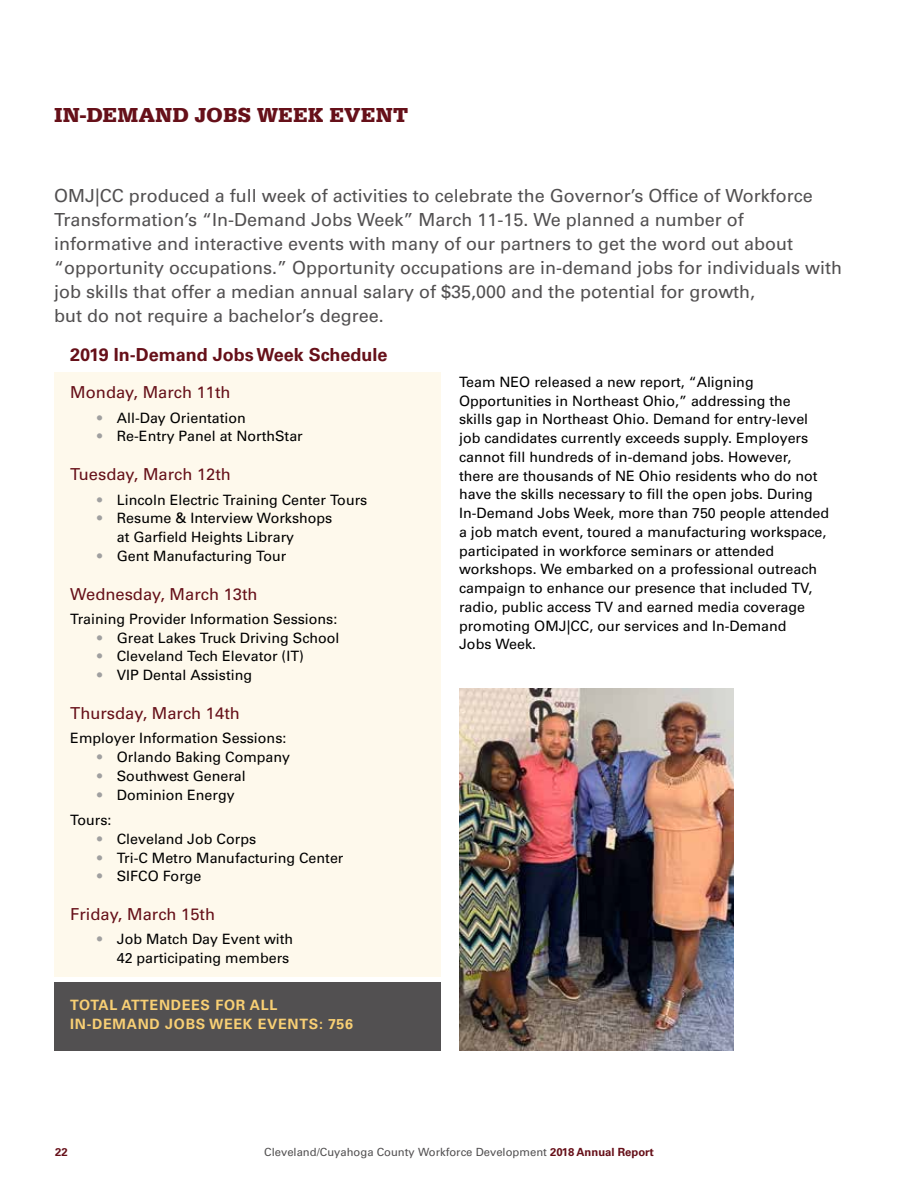
<style>
.page{position:relative;width:918px;height:1188px;background:#fff}
.page>*{position:absolute;margin:0;border:0;box-sizing:border-box;transform-origin:0 0}
.t1{font:700 21px "Serifa";letter-spacing:.01em;color:#661019}
.t2{font:18px/24px "Univers";color:#525051}
.t3{font:700 18px "Univers";color:#661019}
.t4{font:16.5px "Univers";color:#661019}
.t5{font:14.25px/18.8px "Univers";color:#000}
.t6{font:700 14.25px/18.8px "Univers";letter-spacing:.05em;color:#f8cf74}
.t7{font:11.25px "Univers";color:#525051}
.t8{font:700 11.25px "Univers";color:#661019}
.s1{color:#a0a0a0}
.s2{font-weight:700;color:#661019}
</style>
<div class="page">
<div style="left:54px;top:372px;width:387px;height:604px;background:#fef9ec"></div>
<div style="left:54px;top:983px;width:387px;height:68px;background:#525051"></div>
<img style="left:459px;top:688px;width:275px;height:363px">
<h1 class="t1" style="left:54px;top:102px;width:356px">IN-DEMAND JOBS WEEK EVENT</h1>
<p class="t2" style="left:54px;top:184px;width:790px">OMJ|CC produced a full week of activities to celebrate the Governor’s Office of Workforce Transformation’s “In-Demand Jobs Week” March 11-15. We planned a number of informative and interactive events with many of our partners to get the word out about “opportunity occupations.” Opportunity occupations are in-demand jobs for individuals with job skills that offer a median annual salary of $35,000 and the potential for growth,<br>but do not require a bachelor’s degree.</p>
<p class="t3" style="left:70px;top:344px;width:319px">2019 In-Demand Jobs Week Schedule</p>
<p class="t4" style="left:70px;top:383px;width:162px">Monday, March 11th</p>
<p class="t5" style="left:97px;top:408px;width:150px"><span class="s1">•</span> All-Day Orientation</p>
<p class="t5" style="left:97px;top:427px;width:207px"><span class="s1">•</span> Re-Entry Panel at NorthStar</p>
<p class="t4" style="left:70px;top:465px;width:162px">Tuesday, March 12th</p>
<p class="t5" style="left:97px;top:490px;width:272px"><span class="s1">•</span> Lincoln Electric Training Center Tours</p>
<p class="t5" style="left:117px;top:509px;width:217px;text-indent:-19px"><span class="s1">•</span> Resume &amp; Interview Workshops at Garfield Heights Library</p>
<p class="t5" style="left:97px;top:546px;width:191px"><span class="s1">•</span> Gent Manufacturing Tour</p>
<p class="t4" style="left:70px;top:584px;width:189px">Wednesday, March 13th</p>
<p class="t5" style="left:70px;top:610px;width:269px">Training Provider Information Sessions:</p>
<p class="t5" style="left:97px;top:628px;width:244px"><span class="s1">•</span> Great Lakes Truck Driving School</p>
<p class="t5" style="left:97px;top:647px;width:208px"><span class="s1">•</span> Cleveland Tech Elevator (IT)</p>
<p class="t5" style="left:97px;top:666px;width:156px"><span class="s1">•</span> VIP Dental Assisting</p>
<p class="t4" style="left:70px;top:704px;width:171px">Thursday, March 14th</p>
<p class="t5" style="left:70px;top:729px;width:218px">Employer Information Sessions:</p>
<p class="t5" style="left:97px;top:748px;width:194px"><span class="s1">•</span> Orlando Baking Company</p>
<p class="t5" style="left:97px;top:766px;width:150px"><span class="s1">•</span> Southwest General</p>
<p class="t5" style="left:70px;top:782px;width:166px;line-height:25.5px;text-indent:27px"><span class="s1">•</span> Dominion Energy<br>Tours:</p>
<p class="t5" style="left:97px;top:829px;width:160px"><span class="s1">•</span> Cleveland Job Corps</p>
<p class="t5" style="left:97px;top:848px;width:248px"><span class="s1">•</span> Tri-C Metro Manufacturing Center</p>
<p class="t5" style="left:97px;top:867px;width:106px"><span class="s1">•</span> SIFCO Forge</p>
<p class="t4" style="left:70px;top:905px;width:146px">Friday, March 15th</p>
<p class="t5" style="left:97px;top:930px;width:198px;text-align:right"><span class="s1">•</span> Job Match Day Event with<br>42 participating members</p>
<p class="t6" style="left:70px;top:996px;width:284px">TOTAL ATTENDEES FOR ALL<br>IN-DEMAND JOBS WEEK EVENTS: 756</p>
<p class="t5" style="left:459px;top:373px;width:372px">Team NEO released a new report, “Aligning Opportunities in Northeast Ohio,” addressing the<br>skills gap in Northeast Ohio. Demand for entry-level job candidates currently exceeds supply. Employers cannot fill hundreds of in-demand jobs. However, there are thousands of NE Ohio residents who do not have the skills necessary to fill the open jobs. During In-Demand Jobs Week, more than 750 people attended a job match event, toured a manufacturing workspace, participated in workforce seminars or attended workshops. We embarked on a professional outreach campaign to enhance our presence that included TV, radio, public access TV and earned media coverage promoting OMJ|CC, our services and In-Demand<br>Jobs Week.</p>
<p class="t8" style="left:55px;top:1145px;width:14px">22</p>
<p class="t7" style="left:264px;top:1145px;width:391px">Cleveland/Cuyahoga County Workforce Development <span class="s2">2018 Annual Report</span></p>
</div>
